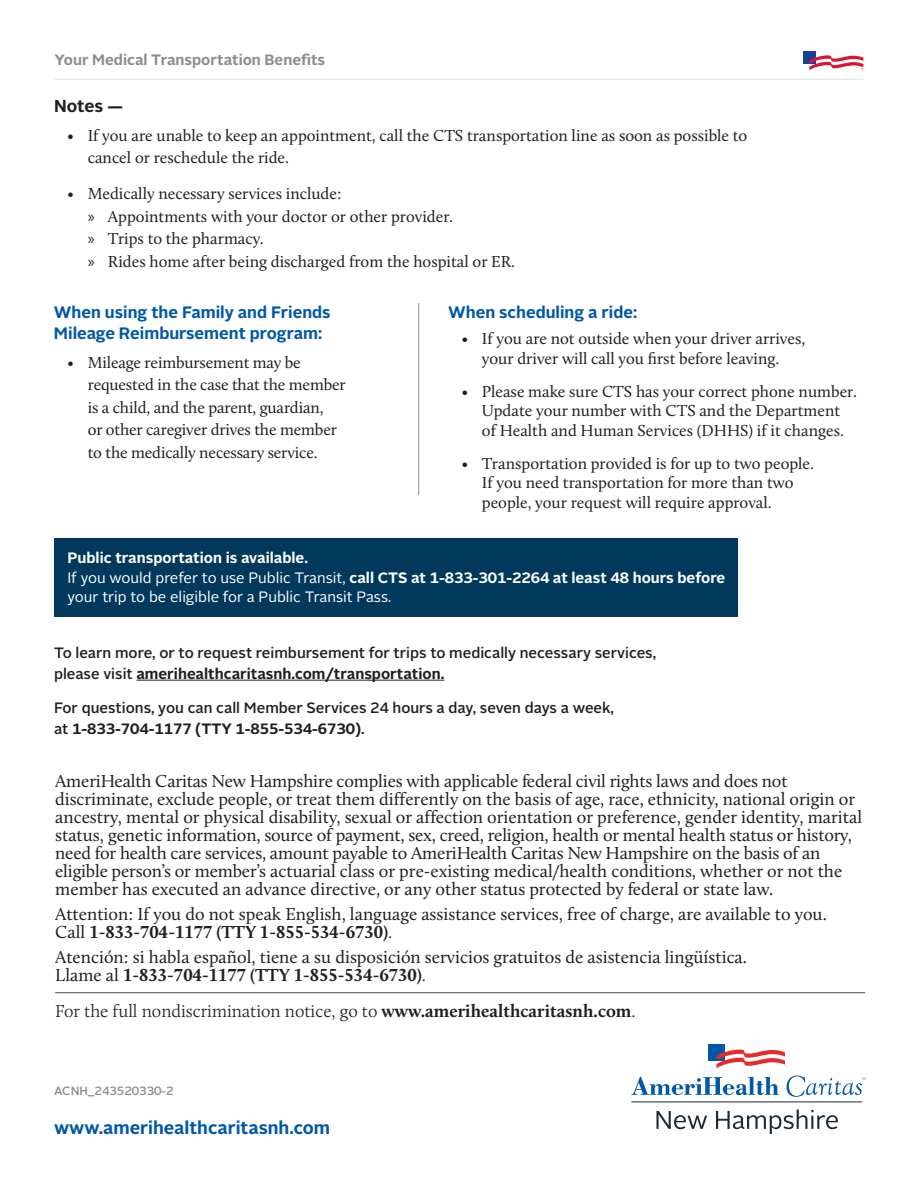
<style>
.page{position:relative;width:918px;height:1188px;background:#fff}
.page>*{position:absolute;margin:0;border:0;box-sizing:border-box;transform-origin:0 0}
.t1{font:18px/18px "Calluna";color:#231f20}
.t2{font:300 18px "Calluna";color:#231f20}
.t3{font:700 18px "Alright Sans";color:#0158a6}
.t4{font:700 17.25px "Alright Sans";color:#231f20}
.t5{font:16.5px/22.5px "Calluna";color:#231f20}
.t6{font:700 16.5px/21px "Alright Sans";color:#0158a6}
.t7{font:500 15px/21px "Alright Sans";color:#231f20}
.t8{font:15px/19.5px "Alright Sans";color:#fff}
.t9{font:700 15px "Alright Sans";color:#8b8d90}
.t10{font:500 12px "Alright Sans";color:#8b8d90}
.s1{font-family:"Myriad Pro"}
.s2{font-weight:700}
.s3{font-weight:300}
</style>
<div class="page">
<div style="left:54px;top:538px;width:684px;height:79px;background:#00395c"></div>
<hr style="left:136px;top:680px;width:308px;height:1px;background:#231f20">
<hr style="left:55px;top:993px;width:810px;height:1px;background:#464748">
<div style="left:708px;top:1044px;width:17px;height:16px;background:#0158a6"></div>
<svg style="left:717px;top:1050px;width:68px;height:18px"></svg>
<svg style="left:631px;top:1077px;width:148px;height:18px"></svg>
<svg style="left:656px;top:1111px;width:51px;height:18px"></svg>
<svg style="left:716px;top:1110px;width:122px;height:24px"></svg>
<hr style="left:631px;top:1102px;width:231px;height:1px;background:#1a2a38">
<svg style="left:787px;top:1075px;width:78px;height:22px"></svg>
<hr style="left:418px;top:303px;width:1px;height:192px;background:#8b8d90">
<hr style="left:55px;top:79px;width:808px;height:1px;background:#e1e2e4">
<div style="left:803px;top:51px;width:13px;height:13px;background:#194095"></div>
<svg style="left:809px;top:55px;width:54px;height:15px"></svg>
<p class="t9" style="left:55px;top:50px;width:272px">Your Medical Transportation Benefits</p>
<p class="t4" style="left:54px;top:93px;width:71px">Notes —</p>
<p class="t5" style="left:88px;top:124px;width:661px;text-indent:-20px">• If you are unable to keep an appointment, call the CTS transportation line as soon as possible to cancel or reschedule the ride.</p>
<p class="t5" style="left:88px;top:182px;width:429px;text-indent:-20px">• Medically necessary services include:<br><span class="s1">»</span> Appointments with your doctor or other provider.<br><span class="s1">»</span> Trips to the pharmacy.<br><span class="s1">»</span> Rides home after being discharged from the hospital or ER.</p>
<p class="t6" style="left:54px;top:302px;width:278px">When using the Family and Friends<br>Mileage Reimbursement program:</p>
<p class="t5" style="left:88px;top:351px;width:260px;text-indent:-20px">• Mileage reimbursement may be requested in the case that the member is a child, and the parent, guardian,<br>or other caregiver drives the member to the medically necessary service.</p>
<p class="t6" style="left:448px;top:302px;width:190px">When scheduling a ride:</p>
<p class="t5" style="left:462px;top:329px;width:345px;line-height:19.5px;text-align:center">• If you are not outside when your driver arrives, your driver will call you first before leaving.</p>
<p class="t5" style="left:462px;top:381px;width:397px;line-height:19.5px;text-align:center">• Please make sure CTS has your correct phone number.<br>Update your number with CTS and the Department<br>of Health and Human Services (DHHS) if it changes.</p>
<p class="t5" style="left:482px;top:453px;width:334px;line-height:19.5px;text-indent:-20px">• Transportation provided is for up to two people.<br>If you need transportation for more than two people, your request will require approval.</p>
<p class="t8" style="left:68px;top:548px;width:659px"><span class="s2">Public transportation is available.<br></span>If you would prefer to use Public Transit, <span class="s2">call CTS at 1-833-301-2264 at least 48 hours before </span>your trip to be eligible for a Public Transit Pass.</p>
<p class="t7" style="left:54px;top:642px;width:604px">To learn more, or to request reimbursement for trips to medically necessary services, please visit <span class="s2">amerihealthcaritasnh.com/transportation.</span></p>
<p class="t7" style="left:54px;top:698px;width:562px">For questions, you can call Member Services 24 hours a day, seven days a week, at <span class="s2">1-833-704-1177 (TTY 1-855-534-6730)</span>.</p>
<p class="t1" style="left:55px;top:772px;width:809px">AmeriHealth Caritas New Hampshire complies with applicable federal civil rights laws and does not discriminate, exclude people, or treat them differently on the basis of age, race, ethnicity, national origin or ancestry, mental or physical disability, sexual or affection orientation or preference, gender identity, marital status, genetic information, source of payment, sex, creed, religion, health or mental health status or history, need for health care services, amount payable to AmeriHealth Caritas New Hampshire on the basis of an eligible person’s or member’s actuarial class or pre-existing medical/health conditions, whether or not the member has executed an advance directive, or any other status protected by federal or state law.</p>
<p class="t1" style="left:55px;top:905px;width:773px">Attention: If you do not speak English, language assistance services, free of charge, are available to you.<br>Call <span class="s2">1-833-704-1177 (TTY 1-855-534-6730)</span><span class="s3">.</span></p>
<p class="t1" style="left:55px;top:947px;width:693px">Atención: si habla español, tiene a su disposición servicios gratuitos de asistencia lingüística.<br>Llame al <span class="s2">1-833-704-1177 (TTY 1-855-534-6730)</span><span class="s3">.</span></p>
<p class="t2" style="left:55px;top:1000px;width:582px">For the full nondiscrimination notice, go to <span class="s2">www.amerihealthcaritasnh.com</span>.</p>
<p class="t10" style="left:54px;top:1082px;width:121px">ACNH_243520330-2</p>
<p class="t3" style="left:54px;top:1115px;width:278px">www.amerihealthcaritasnh.com</p>
</div>
